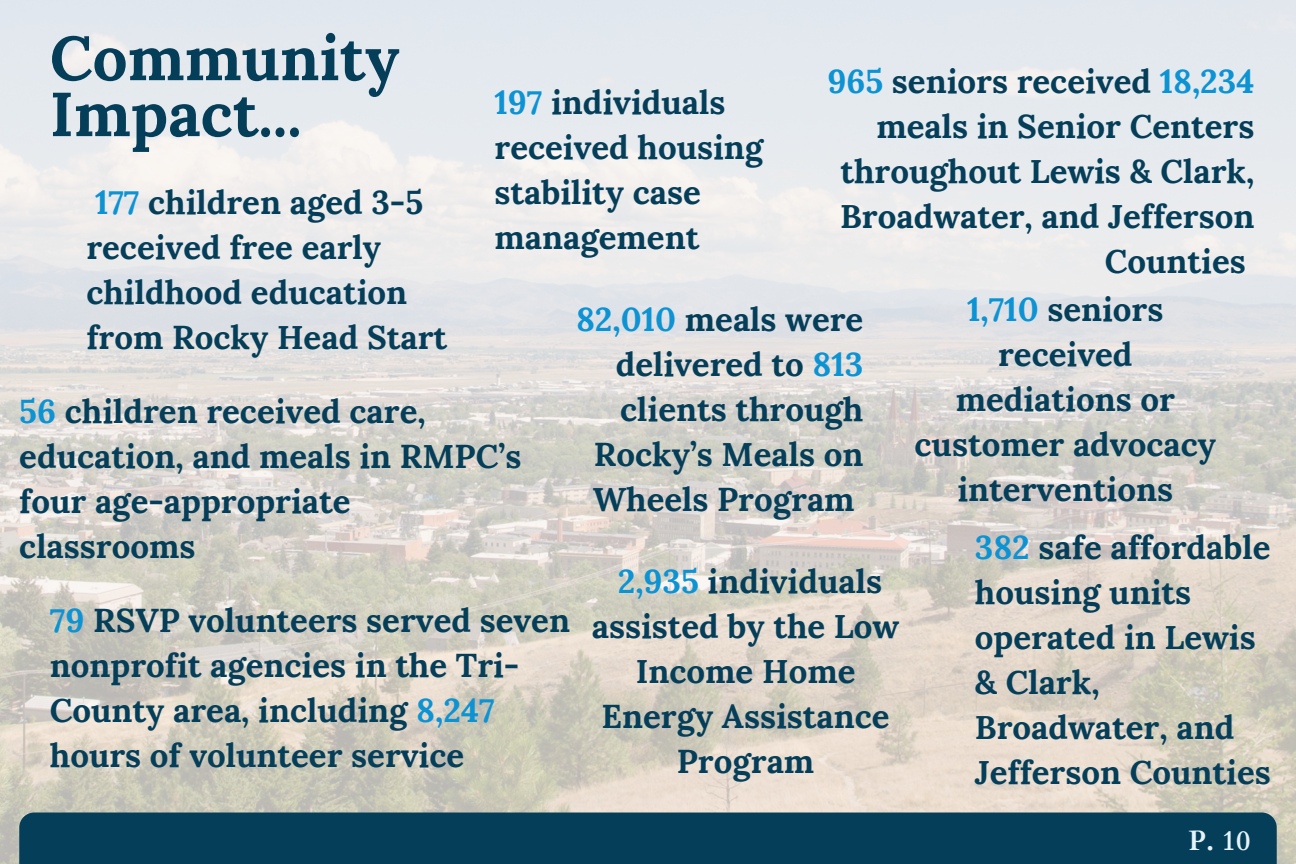
<style>
.page{position:relative;width:1296px;height:864px;background:#fff}
.page>*{position:absolute;margin:0;border:0;box-sizing:border-box;transform-origin:0 0}
.t1{font:700 62px "Lora";color:#053e59}
.t2{font:700 33px/45px "Lora";color:#053e59}
.t3{font:700 28px "Cardo";color:#e5f3fa}
.s1{color:#0c93d3}
</style>
<div class="page">
<img style="left:0;top:0;width:1296px;height:864px">
<div style="left:19px;top:813px;width:1257px;height:51px;background:#053e59"></div>
<h2 class="t1" style="left:50px;top:18px;width:351px">Community</h2>
<h1 class="t2" style="left:827px;top:59px;width:428px;text-align:right"><span class="s1">965</span> seniors received <span class="s1">18,234 </span>meals in Senior Centers throughout Lewis &amp; Clark,<br>Broadwater, and Jefferson<br>Counties</h1>
<h2 class="t1" style="left:50px;top:74px;width:253px">Impact...</h2>
<h2 class="t2" style="left:495px;top:79px;width:270px"><span class="s1">197</span> individuals received housing stability case management</h2>
<h2 class="t2" style="left:86px;top:179px;width:362px"><span class="s1">177</span> children aged 3-5 received free early childhood education from Rocky Head Start</h2>
<h2 class="t2" style="left:19px;top:388px;width:504px"><span class="s1">56</span> children received care, education, and meals in RMPC’s four age-appropriate classrooms</h2>
<h1 class="t2" style="left:915px;top:286px;width:303px;text-align:center"><span class="s1">1,710</span> seniors received mediations or customer advocacy interventions</h1>
<h2 class="t2" style="left:576px;top:296px;width:289px;text-align:right"><span class="s1">82,010</span> meals were delivered to <span class="s1">813 </span>clients through<br>Rocky’s Meals on<br>Wheels Program</h2>
<h2 class="t2" style="left:975px;top:524px;width:297px"><span class="s1">382</span> safe affordable housing units operated in Lewis &amp; Clark,<br>Broadwater, and<br>Jefferson Counties</h2>
<p class="t2" style="left:592px;top:558px;width:309px;text-align:center"><span class="s1">2,935</span> individuals assisted by the Low<br>Income Home<br>Energy Assistance<br>Program</p>
<h2 class="t2" style="left:50px;top:598px;width:522px"><span class="s1">79</span> RSVP volunteers served seven nonprofit agencies in the Tri-<br>County area, including <span class="s1">8,247 </span>hours of volunteer service</h2>
<h2 class="t3" style="left:1188px;top:822px;width:64px">P. 10</h2>
</div>
